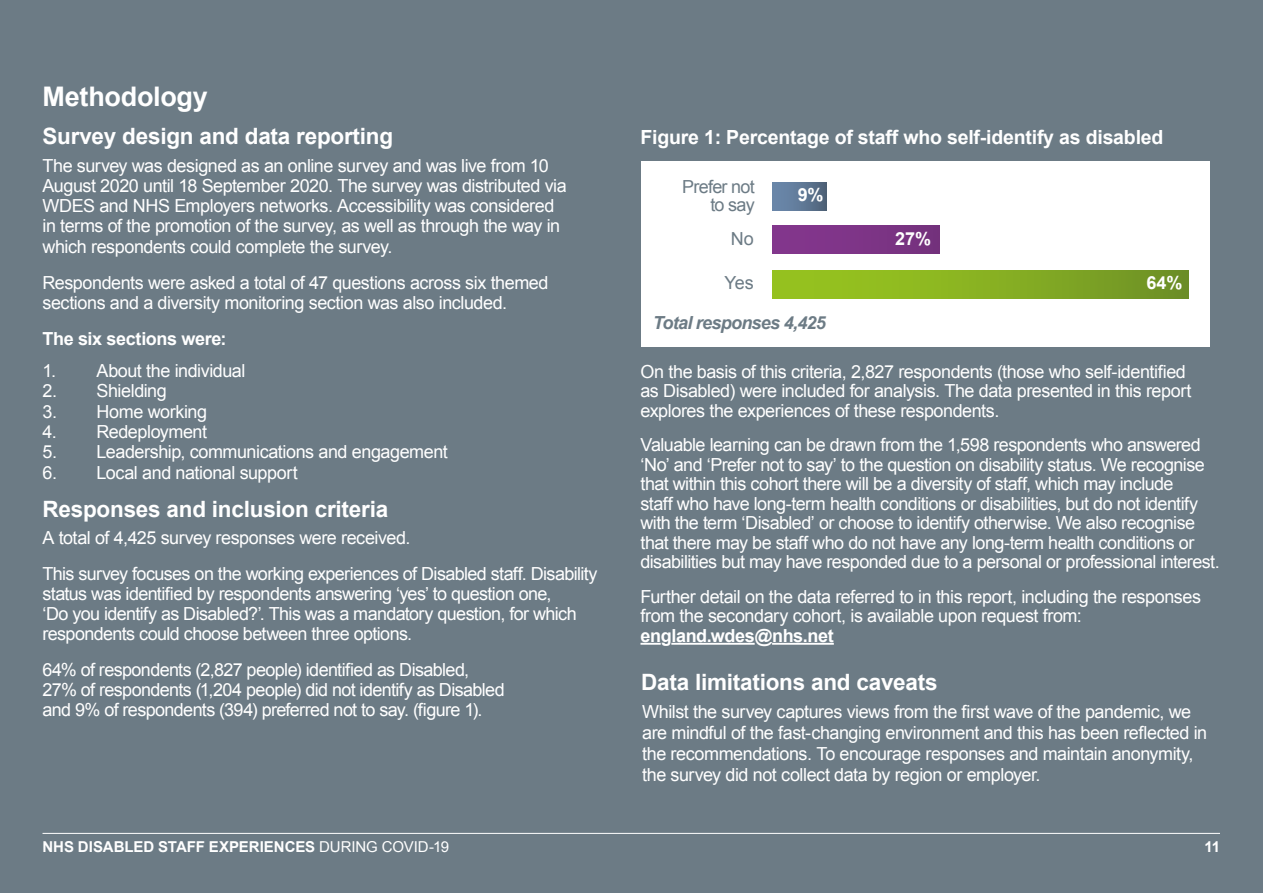
<style>
.page{position:relative;width:1263px;height:893px;background:#6c7b85}
.page>*{position:absolute;margin:0;border:0;box-sizing:border-box;transform-origin:0 0}
.t1{font:700 27px "Arial";letter-spacing:-.01em;color:#fff}
.t2{font:700 22.5px "Arial";letter-spacing:-.01em;color:#fff}
.t3{font:700 19.5px "Arial";letter-spacing:-.01em;color:#fff}
.t4{font:18px/19.5px "Arial";letter-spacing:-.03em;color:#fff}
.t5{font:700 18px "Arial";letter-spacing:-.02em;color:#fff}
.t6{font:18px/18px "Arial";letter-spacing:-.04em;color:#6c7b85;text-align:right}
.t7{font:italic 700 18px "Arial";letter-spacing:-.04em;color:#6c7b85}
.t8{font:700 15px "Arial";letter-spacing:-.005em;color:#fff}
.s1{font-weight:400}
</style>
<div class="page">
<hr style="left:43px;top:833px;width:1177px;height:1px;background:#fff">
<hr style="left:640px;top:643px;width:21px;height:2px;background:#fff">
<hr style="left:671px;top:643px;width:84px;height:2px;background:#fff">
<hr style="left:772px;top:643px;width:62px;height:2px;background:#fff">
<div style="left:641px;top:161px;width:569px;height:185px;background:#fff"></div>
<div style="left:773px;top:271px;width:415px;height:28px;background:linear-gradient(to right,#9cca1e,#709326)"></div>
<div style="left:773px;top:225px;width:166px;height:28px;background:#7e3587"></div>
<div style="left:773px;top:183px;width:54px;height:27px;background:linear-gradient(to right,#6e8cb1,#50657b)"></div>
<h1 class="t1" style="left:43px;top:79px;width:167px">Methodology</h1>
<p class="t2" style="left:43px;top:121px;width:352px">Survey design and data reporting</p>
<p class="t4" style="left:43px;top:155px;width:526px;line-height:20.4px">The survey was designed as an online survey and was live from 10<br>August 2020 until 18 September 2020. The survey was distributed via WDES and NHS Employers networks. Accessibility was considered in terms of the promotion of the survey, as well as through the way in which respondents could complete the survey.</p>
<p class="t4" style="left:43px;top:272px;width:508px;line-height:20.2px">Respondents were asked a total of 47 questions across six themed sections and a diversity monitoring section was also included.</p>
<p class="t5" style="left:43px;top:327px;width:186px">The six sections were:</p>
<p class="t4" style="left:43px;top:361px;width:204px">1. About the individual</p>
<p class="t4" style="left:43px;top:382px;width:126px">2. Shielding</p>
<p class="t4" style="left:43px;top:402px;width:166px">3. Home working</p>
<p class="t4" style="left:43px;top:422px;width:166px">4. Redeployment</p>
<p class="t4" style="left:43px;top:442px;width:407px">5. Leadership, communications and engagement</p>
<p class="t4" style="left:43px;top:463px;width:257px">6. Local and national support</p>
<p class="t2" style="left:43px;top:494px;width:347px">Responses and inclusion criteria</p>
<p class="t4" style="left:43px;top:521px;width:556px;line-height:35.2px">A total of 4,425 survey responses were received.<br>This survey focuses on the working experiences of Disabled staff. Disability</p>
<p class="t4" style="left:43px;top:584px;width:536px;line-height:20.2px">status was identified by respondents answering ‘yes’ to question one, ‘Do you identify as Disabled?’. This was a mandatory question, for which respondents could choose between three options.</p>
<p class="t4" style="left:43px;top:659px;width:464px;line-height:20.2px">64% of respondents (2,827 people) identified as Disabled,<br>27% of respondents (1,204 people) did not identify as Disabled and 9% of respondents (394) preferred not to say. (figure 1).</p>
<p class="t3" style="left:640px;top:124px;width:524px">Figure 1: Percentage of staff who self-identify as disabled</p>
<p class="t6" style="left:682px;top:178px;width:74px">Prefer not to say</p>
<p class="t6" style="left:731px;top:229px;width:25px">No</p>
<p class="t6" style="left:724px;top:273px;width:31px">Yes</p>
<p class="t5" style="left:798px;top:183px;width:27px">9%</p>
<p class="t7" style="left:653px;top:311px;width:175px">Total responses 4,425</p>
<p class="t5" style="left:895px;top:226px;width:38px">27%</p>
<p class="t5" style="left:1146px;top:270px;width:38px">64%</p>
<p class="t4" style="left:640px;top:362px;width:553px">On the basis of this criteria, 2,827 respondents (those who self-identified as Disabled) were included for analysis. The data presented in this report explores the experiences of these respondents.</p>
<p class="t4" style="left:640px;top:435px;width:581px">Valuable learning can be drawn from the 1,598 respondents who answered ‘No’ and ‘Prefer not to say’ to the question on disability status. We recognise that within this cohort there will be a diversity of staff, which may include<br>staff who have long-term health conditions or disabilities, but do not identify with the term ‘Disabled’ or choose to identify otherwise. We also recognise that there may be staff who do not have any long-term health conditions or disabilities but may have responded due to a personal or professional interest.</p>
<p class="t4" style="left:640px;top:587px;width:562px">Further detail on the data referred to in this report, including the responses from the secondary cohort, is available upon request from:</p>
<p class="t5" style="left:640px;top:624px;width:195px">england.wdes@nhs.net</p>
<p class="t2" style="left:641px;top:667px;width:298px">Data limitations and caveats</p>
<p class="t4" style="left:642px;top:701px;width:567px;line-height:21px">Whilst the survey captures views from the first wave of the pandemic, we are mindful of the fast-changing environment and this has been reflected in the recommendations. To encourage responses and maintain anonymity, the survey did not collect data by region or employer.</p>
<p class="t8" style="left:43px;top:837px;width:408px">NHS DISABLED STAFF EXPERIENCES <span class="s1">DURING COVID-19</span></p>
<p class="t8" style="left:1204px;top:837px;width:17px">11</p>
</div>
